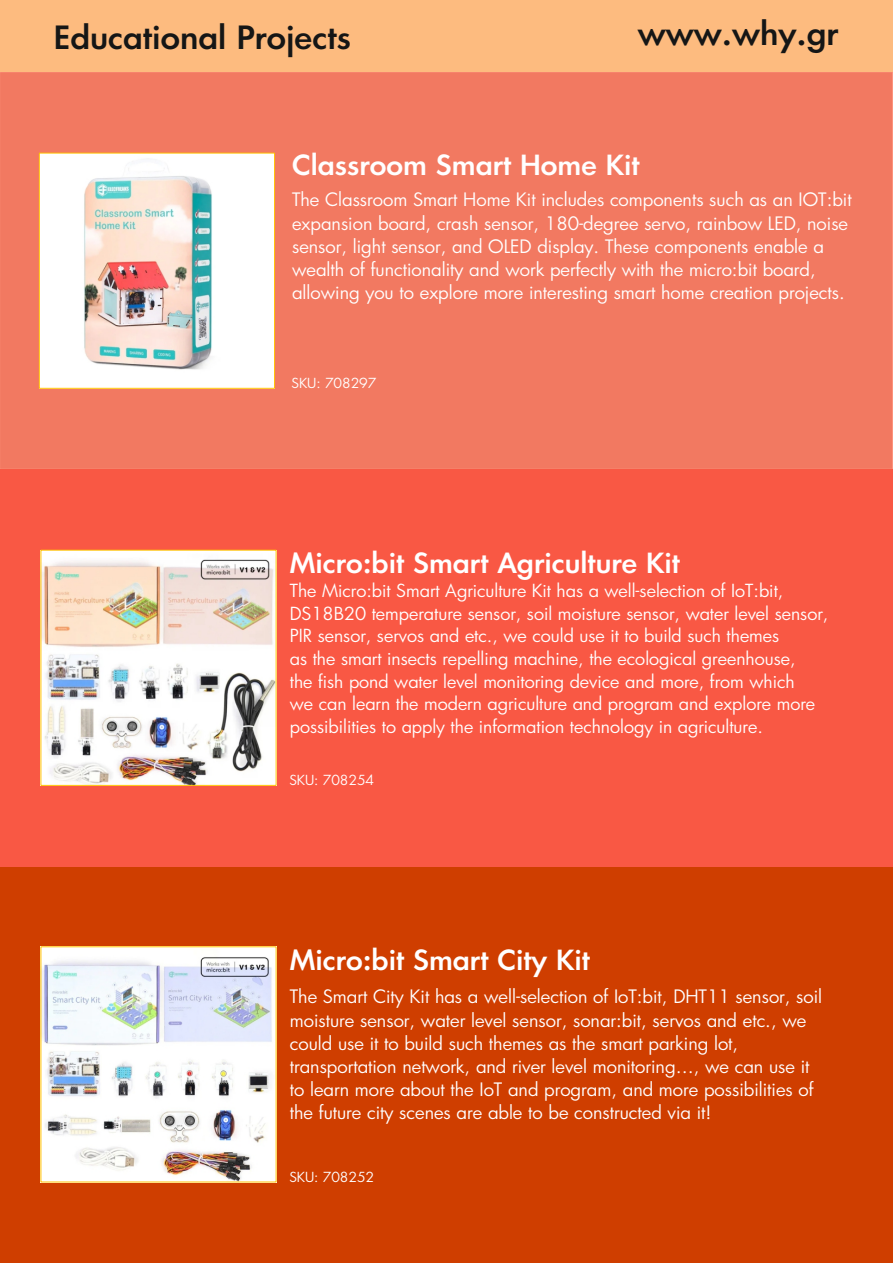
<style>
.page{position:relative;width:893px;height:1263px;background:#fff}
.page>*{position:absolute;margin:0;border:0;box-sizing:border-box;transform-origin:0 0}
.t1{font:500 31.2px "PF Futura Neu";color:#151616}
.t2{font:500 27px "PF Futura Neu";color:#fff}
.t3{font:18px/23.1px "PF Futura Neu";color:#fff}
.t4{font:17.55px/22.5px "PF Futura Neu";color:#fff}
.t5{font:13.5px "PF Futura Neu";color:#fff}
</style>
<div class="page">
<div style="left:0;top:866px;width:893px;height:397px;background:#cf3e00"></div>
<div style="left:0;top:72px;width:893px;height:397px;background:#f27961"></div>
<div style="left:0;top:469px;width:893px;height:397px;background:#f95844"></div>
<div style="left:0;top:0;width:893px;height:72px;background:#fdbb7f"></div>
<img style="left:42px;top:948px;width:233px;height:232px">
<img style="left:41px;top:155px;width:232px;height:232px">
<div style="left:39px;top:153px;width:236px;height:236px;border:1px solid #ffc100"></div>
<img style="left:42px;top:552px;width:233px;height:232px">
<h1 class="t1" style="left:54px;top:24px;width:299px">Educational Projects</h1>
<h1 class="t1" style="left:638px;top:20px;width:202px">www.why.gr</h1>
<h2 class="t2" style="left:292px;top:154px;width:349px">Classroom Smart Home Kit</h2>
<p class="t3" style="left:292px;top:189px;width:561px">The Classroom Smart Home Kit includes components such as an IOT:bit expansion board, crash sensor, 180-degree servo, rainbow LED, noise sensor, light sensor, and OLED display. These components enable a wealth of functionality and work perfectly with the micro:bit board, allowing you to explore more interesting smart home creation projects.</p>
<p class="t5" style="left:292px;top:377px;width:86px">SKU: 708297</p>
<h2 class="t2" style="left:290px;top:551px;width:392px">Micro:bit Smart Agriculture Kit</h2>
<p class="t4" style="left:290px;top:581px;width:540px">The Micro:bit Smart Agriculture Kit has a well-selection of IoT:bit, DS18B20 temperature sensor, soil moisture sensor, water level sensor, PIR sensor, servos and etc., we could use it to build such themes<br>as the smart insects repelling machine, the ecological greenhouse,<br>the fish pond water level monitoring device and more, from which<br>we can learn the modern agriculture and program and explore more possibilities to apply the information technology in agriculture.</p>
<p class="t5" style="left:289px;top:774px;width:86px">SKU: 708254</p>
<h2 class="t2" style="left:290px;top:948px;width:302px">Μicro:bit Smart City Kit</h2>
<p class="t3" style="left:290px;top:986px;width:534px">The Smart City Kit has a well-selection of IoT:bit, DHT11 sensor, soil moisture sensor, water level sensor, sonar:bit, servos and etc., we could use it to build such themes as the smart parking lot, transportation network, and river level monitoring…, we can use it to learn more about the IoT and program, and more possibilities of the future city scenes are able to be constructed via it!</p>
<p class="t5" style="left:289px;top:1171px;width:86px">SKU: 708252</p>
</div>
